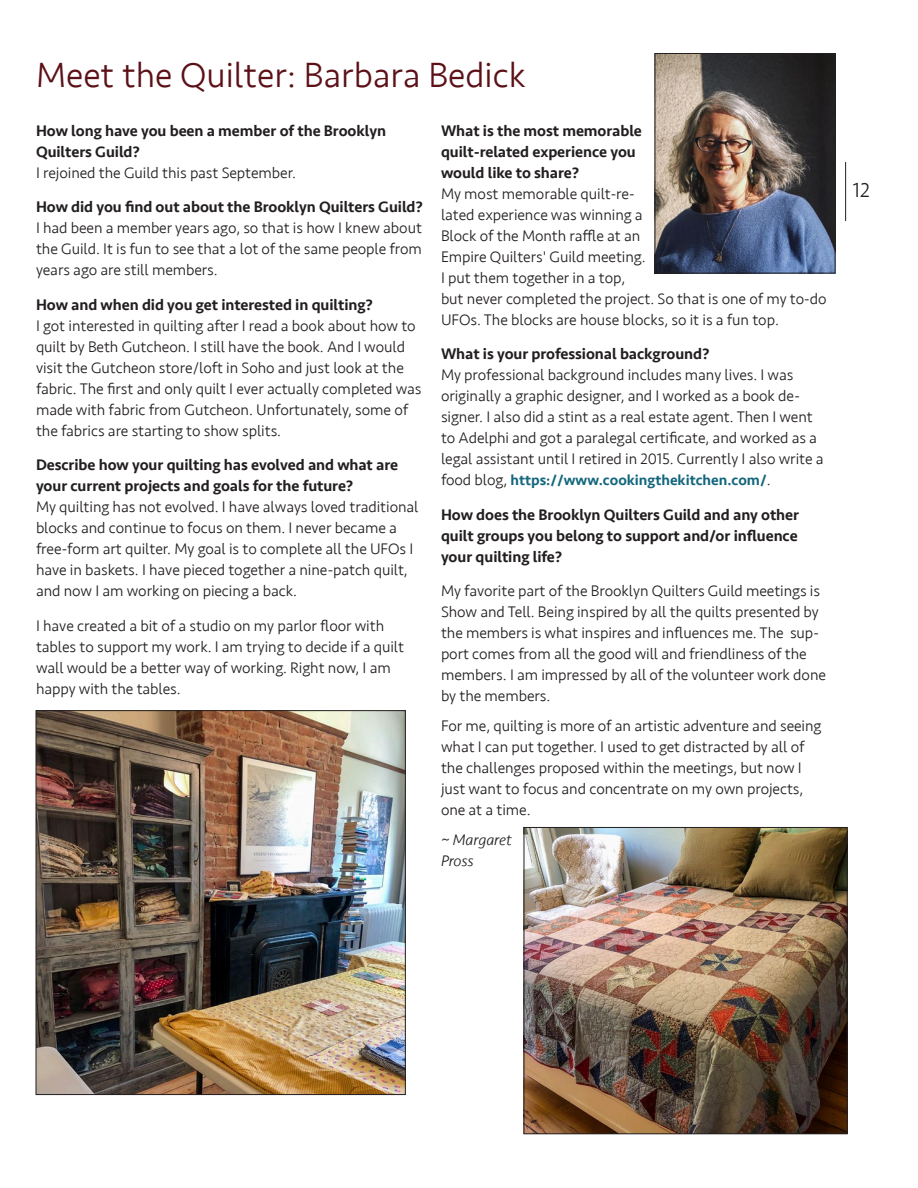
<style>
.page{position:relative;width:918px;height:1188px;background:#fff}
.page>*{position:absolute;margin:0;border:0;box-sizing:border-box;transform-origin:0 0}
.Headliune_Smaller_Aq{font:300 36px "Seravek";color:#5b1117}
.t1{font:300 21px "Seravek";color:#231f20}
.ColumnText___space_a{font:300 15.75px/21px "Seravek";letter-spacing:-.005em;color:#231f20}
.ColumnText__Medium{font:500 15.75px/21px "Seravek";letter-spacing:-.005em;color:#231f20}
.ColumnText___space_a-2{font:500 15.75px/21px "Seravek";letter-spacing:-.005em;color:#231f20}
.ColumnText___space_a-3{font:italic 300 15.75px/21px "Seravek";letter-spacing:-.005em;color:#231f20}
.ColumnText___space_a-4{font:500 15px "Seravek";color:#14677d}
.s1{font-weight:300;font-size:15.75px;color:#231f20}
</style>
<div class="page">
<hr style="left:845px;top:162px;width:1px;height:59px;background:#231f20">
<img style="left:526px;top:829px;width:319px;height:303px">
<div style="left:524px;top:827px;width:323px;height:307px;border:1px solid #231f20"></div>
<img style="left:657px;top:55px;width:176px;height:216px">
<div style="left:655px;top:53px;width:180px;height:220px;border:1px solid #231f20"></div>
<img style="left:38px;top:712px;width:366px;height:381px">
<div style="left:36px;top:710px;width:370px;height:385px;border:1px solid #231f20"></div>
<p class="Headliune_Smaller_Aq" style="left:36px;top:54px;width:491px">Meet the Quilter: Barbara Bedick</p>
<p class="ColumnText__Medium" style="left:36px;top:120px;width:352px">How long have you been a member of the Brooklyn<br>Quilters Guild?</p>
<p class="ColumnText___space_a" style="left:36px;top:162px;width:262px">I rejoined the Guild this past September.</p>
<p class="ColumnText__Medium" style="left:36px;top:197px;width:389px">How did you find out about the Brooklyn Quilters Guild?</p>
<p class="ColumnText___space_a" style="left:36px;top:218px;width:388px;text-align:justify">I had been a member years ago, so that is how I knew about the Guild. It is fun to see that a lot of the same people from years ago are still members.</p>
<p class="ColumnText__Medium" style="left:36px;top:294px;width:339px">How and when did you get interested in quilting?</p>
<p class="ColumnText___space_a" style="left:36px;top:315px;width:387px">I got interested in quilting after I read a book about how to quilt by Beth Gutcheon. I still have the book. And I would visit the Gutcheon store/loft in Soho and just look at the fabric. The first and only quilt I ever actually completed was made with fabric from Gutcheon. Unfortunately, some of the fabrics are starting to show splits.</p>
<p class="ColumnText___space_a-2" style="left:36px;top:455px;width:364px">Describe how your quilting has evolved and what are your current projects and goals for the future?</p>
<p class="ColumnText___space_a" style="left:36px;top:497px;width:384px">My quilting has not evolved. I have always loved traditional blocks and continue to focus on them. I never became a free-form art quilter. My goal is to complete all the UFOs I have in baskets. I have pieced together a nine-patch quilt, and now I am working on piecing a back.</p>
<p class="ColumnText___space_a" style="left:36px;top:615px;width:370px">I have created a bit of a studio on my parlor floor with tables to support my work. I am trying to decide if a quilt wall would be a better way of working. Right now, I am happy with the tables.</p>
<p class="ColumnText__Medium" style="left:441px;top:120px;width:202px">What is the most memorable quilt-related experience you would like to share?</p>
<p class="ColumnText___space_a" style="left:441px;top:183px;width:387px">My most memorable quilt-re-<br>lated experience was winning a<br>Block of the Month raffle at an<br>Empire Quilters' Guild meeting.<br>I put them together in a top,<br>but never completed the project. So that is one of my to-do UFOs. The blocks are house blocks, so it is a fun top.</p>
<p class="ColumnText__Medium" style="left:441px;top:344px;width:270px">What is your professional background?</p>
<p class="ColumnText___space_a" style="left:441px;top:365px;width:384px">My professional background includes many lives. I was originally a graphic designer, and I worked as a book de&shy;signer. I also did a stint as a real estate agent. Then I went to Adelphi and got a paralegal certificate, and worked as a legal assistant until I retired in 2015. Currently I also write a</p>
<p class="ColumnText___space_a-4" style="left:441px;top:471px;width:331px"><span class="s1">food blog,</span> https://www.cookingthekitchen.com/<span class="s1">.</span></p>
<p class="ColumnText___space_a-2" style="left:441px;top:504px;width:360px;text-align:justify">How does the Brooklyn Quilters Guild and any other quilt groups you belong to support and/or influence your quilting life?</p>
<p class="ColumnText___space_a" style="left:441px;top:581px;width:387px">My favorite part of the Brooklyn Quilters Guild meetings is Show and Tell. Being inspired by all the quilts presented by the members is what inspires and influences me. The sup&shy;port comes from all the good will and friendliness of the members. I am impressed by all of the volunteer work done by the members.</p>
<p class="ColumnText___space_a" style="left:441px;top:716px;width:382px">For me, quilting is more of an artistic adventure and seeing what I can put together. I used to get distracted by all of the challenges proposed within the meetings, but now I just want to focus and concentrate on my own projects, one at a time.</p>
<p class="ColumnText___space_a-3" style="left:441px;top:830px;width:72px">~ Margaret<br>Pross</p>
<h2 class="t1" style="left:853px;top:178px;width:18px">12</h2>
</div>
